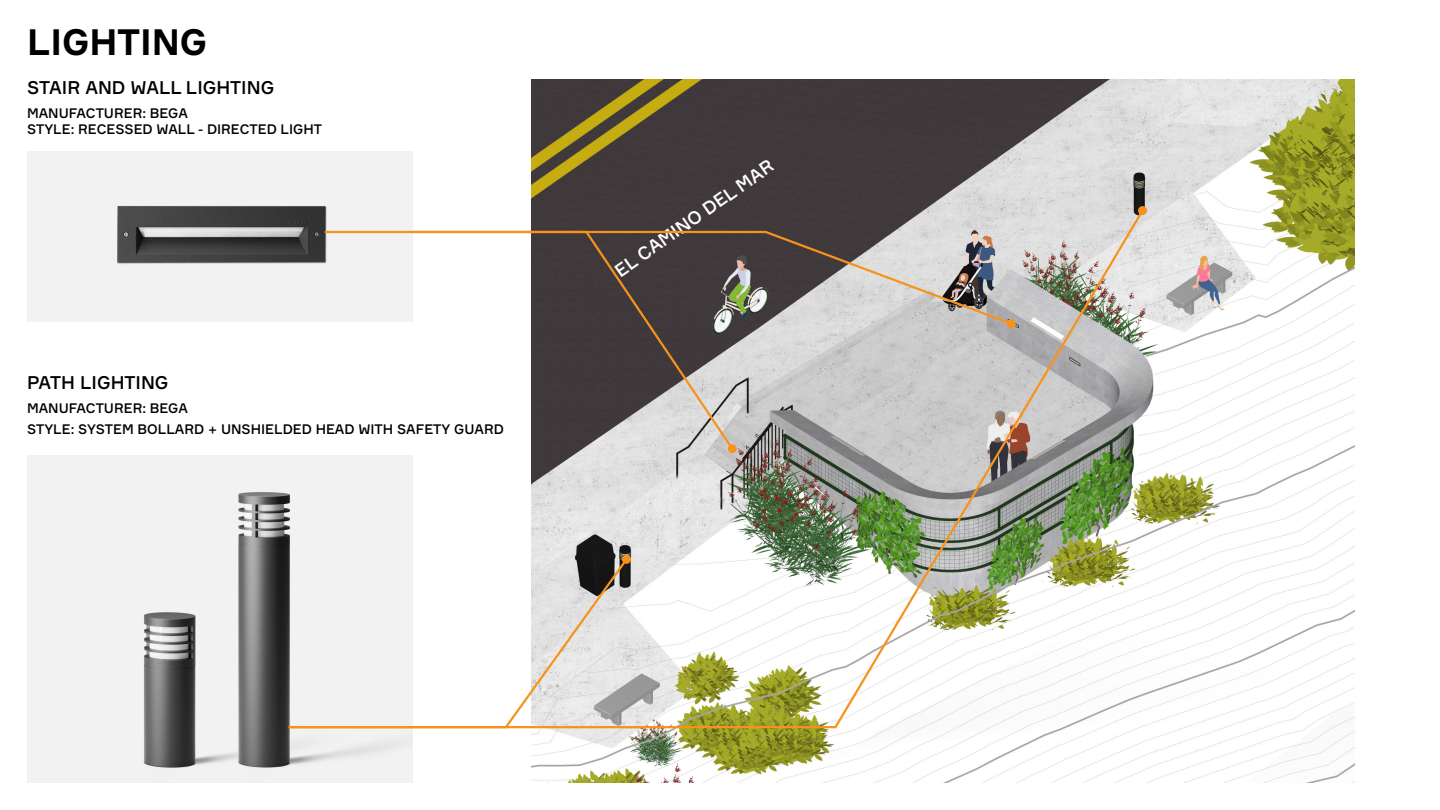
<style>
.page{position:relative;width:1440px;height:810px;background:#fff}
.page>*{position:absolute;margin:0;border:0;box-sizing:border-box;transform-origin:0 0}
.t1{font:700 36px "Formular";color:#000}
.t2{font:500 18px "Formular";color:#000}
.t3{font:500 18px "Formular";color:#fff}
.t4{font:500 13.5px "Formular";color:#000}
</style>
<div class="page">
<img style="left:27px;top:456px;width:385px;height:327px">
<img style="left:532px;top:80px;width:822px;height:703px">
<svg style="left:286px;top:208px;width:860px;height:521px"></svg>
<div style="left:1138px;top:206px;width:9px;height:9px;background:#f7931d;border-radius:50%"></div>
<svg style="left:735px;top:230px;width:279px;height:97px;background:#9f9b98"></svg>
<div style="left:1007px;top:319px;width:9px;height:9px;background:#f7931d;border-radius:50%"></div>
<img style="left:27px;top:152px;width:385px;height:169px">
<svg style="left:286px;top:556px;width:344px;height:173px"></svg>
<div style="left:622px;top:555px;width:9px;height:9px;background:#f7931d;border-radius:50%"></div>
<svg style="left:322px;top:230px;width:413px;height:222px"></svg>
<div style="left:728px;top:444px;width:9px;height:9px;background:#f7931d;border-radius:50%"></div>
<p class="t1" style="left:27px;top:20px;width:182px">LIGHTING</p>
<p class="t2" style="left:27px;top:76px;width:249px">STAIR AND WALL LIGHTING</p>
<p class="t4" style="left:27px;top:105px;width:162px">MANUFACTURER: BEGA</p>
<p class="t4" style="left:27px;top:121px;width:297px">STYLE: RECESSED WALL - DIRECTED LIGHT</p>
<p class="t2" style="left:27px;top:371px;width:143px">PATH LIGHTING</p>
<p class="t4" style="left:27px;top:399px;width:162px">MANUFACTURER: BEGA</p>
<p class="t4" style="left:27px;top:421px;width:478px">STYLE: SYSTEM BOLLARD + UNSHIELDED HEAD WITH SAFETY GUARD</p>
<p class="t3" style="left:610px;top:263px;width:191px;rotate:-35deg">EL CAMINO DEL MAR</p>
</div>
